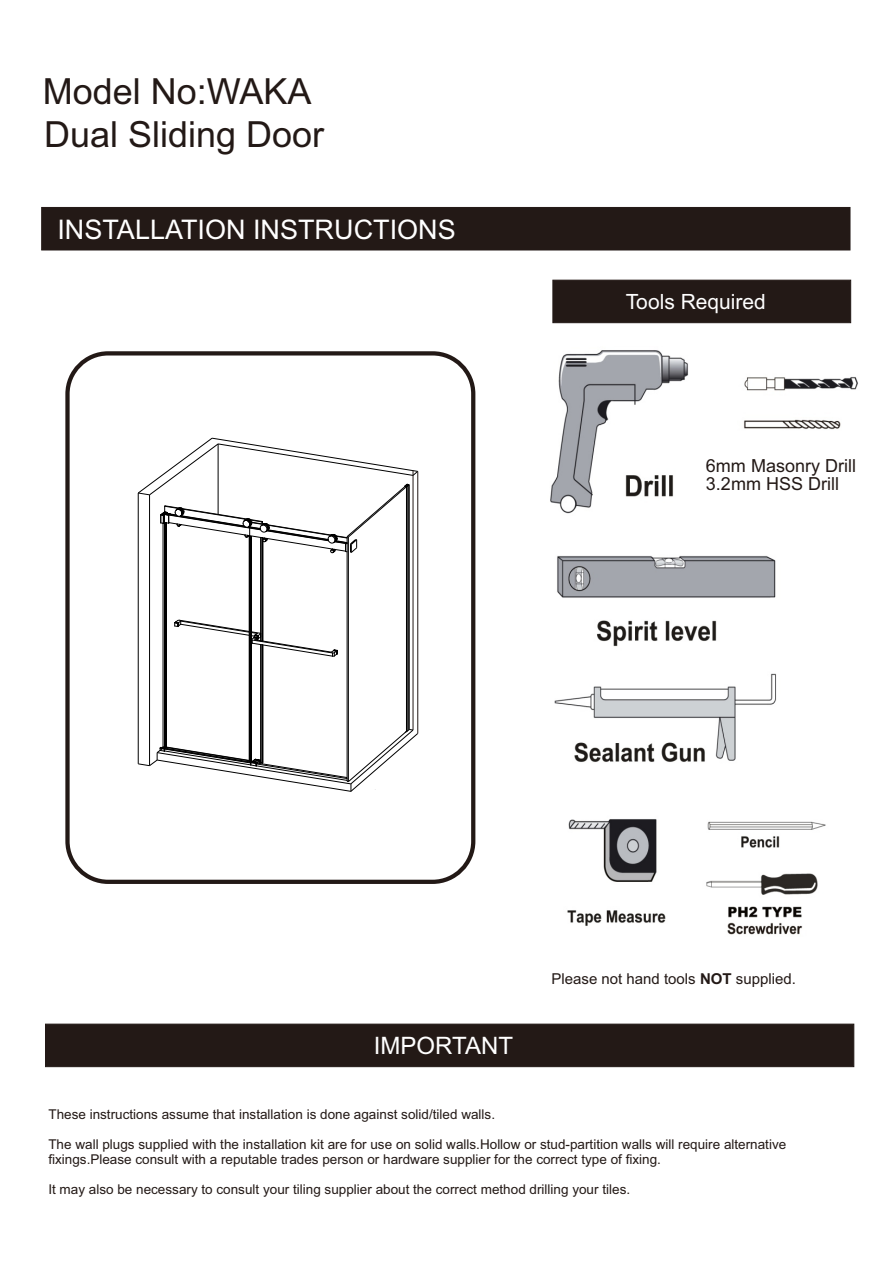
<style>
.page{position:relative;width:893px;height:1262px;background:#fff}
.page>*{position:absolute;margin:0;border:0;box-sizing:border-box;transform-origin:0 0}
.t1{font:36px "Arial";color:#231916}
.t2{font:27px "Arial";color:#fff}
.t3{font:24px "Arial";color:#fff}
.t4{font:21px "Arial";color:#fff}
.t5{font:18px/18px "Arial";color:#231916}
.t6{font:15px "Arial";color:#231916}
.t7{font:13.5px/15.1px "Arial";color:#231916}
.s1{font-weight:700}
</style>
<div class="page">
<img style="left:554px;top:556px;width:272px;height:379px">
<img style="left:550px;top:350px;width:139px;height:164px">
<img style="left:744px;top:377px;width:114px;height:53px">
<div style="left:41px;top:207px;width:809px;height:44px;background:#231916"></div>
<svg style="left:552px;top:279px;width:299px;height:44px;background:#271d1a"></svg>
<div style="left:45px;top:1023px;width:809px;height:44px;background:#231916"></div>
<div style="left:65px;top:351px;width:410px;height:533px;border:4px solid #231916;border-radius:41px"></div>
<hr style="left:138px;top:493px;width:1px;height:271px;background:#000">
<hr style="left:149px;top:495px;width:1px;height:270px;background:#000">
<hr style="left:164px;top:522px;width:1px;height:224px;background:#000">
<hr style="left:165px;top:523px;width:1px;height:224px;background:#000">
<hr style="left:166px;top:523px;width:1px;height:223px;background:#000">
<hr style="left:250px;top:537px;width:1px;height:225px;background:#000">
<hr style="left:251px;top:537px;width:1px;height:225px;background:#000">
<hr style="left:260px;top:644px;width:1px;height:118px;background:#000">
<hr style="left:260px;top:537px;width:1px;height:104px;background:#000">
<hr style="left:262px;top:541px;width:1px;height:100px;background:#000">
<hr style="left:262px;top:645px;width:1px;height:117px;background:#000">
<hr style="left:163px;top:523px;width:1px;height:224px;background:#000">
<hr style="left:249px;top:537px;width:1px;height:225px;background:#000">
<svg style="left:174px;top:619px;width:164px;height:38px"></svg>
<hr style="left:406px;top:486px;width:1px;height:245px;background:#000">
<hr style="left:409px;top:485px;width:1px;height:244px;background:#000">
<hr style="left:347px;top:536px;width:1px;height:245px;background:#000">
<hr style="left:348px;top:537px;width:1px;height:244px;background:#000">
<hr style="left:407px;top:484px;width:1px;height:246px;background:#000">
<hr style="left:413px;top:470px;width:1px;height:260px;background:#231916">
<svg style="left:138px;top:729px;width:280px;height:63px"></svg>
<svg style="left:138px;top:438px;width:280px;height:115px"></svg>
<hr style="left:417px;top:471px;width:1px;height:262px;background:#231916">
<h1 class="t1" style="left:43px;top:78px;width:270px">Model No:WAKA</h1>
<h1 class="t1" style="left:44px;top:121px;width:282px">Dual Sliding Door</h1>
<h2 class="t2" style="left:57px;top:219px;width:400px">INSTALLATION INSTRUCTIONS</h2>
<h3 class="t4" style="left:625px;top:294px;width:142px">Tools Required</h3>
<h3 class="t5" style="left:706px;top:458px;width:152px">6mm Masonry Drill<br>3.2mm HSS Drill</h3>
<h3 class="t3" style="left:374px;top:1036px;width:141px">IMPORTANT</h3>
<p class="t6" style="left:551px;top:973px;width:246px">Please not hand tools <span class="s1">NOT</span> supplied.</p>
<p class="t7" style="left:48px;top:1107px;width:448px">These instructions assume that installation is done against solid/tiled walls.</p>
<p class="t7" style="left:48px;top:1137px;width:739px">The wall plugs supplied with the installation kit are for use on solid walls.Hollow or stud-partition walls will require alternative fixings.Please consult with a reputable trades person or hardware supplier for the correct type of fixing.</p>
<p class="t7" style="left:48px;top:1183px;width:583px">It may also be necessary to consult your tiling supplier about the correct method drilling your tiles.</p>
</div>
